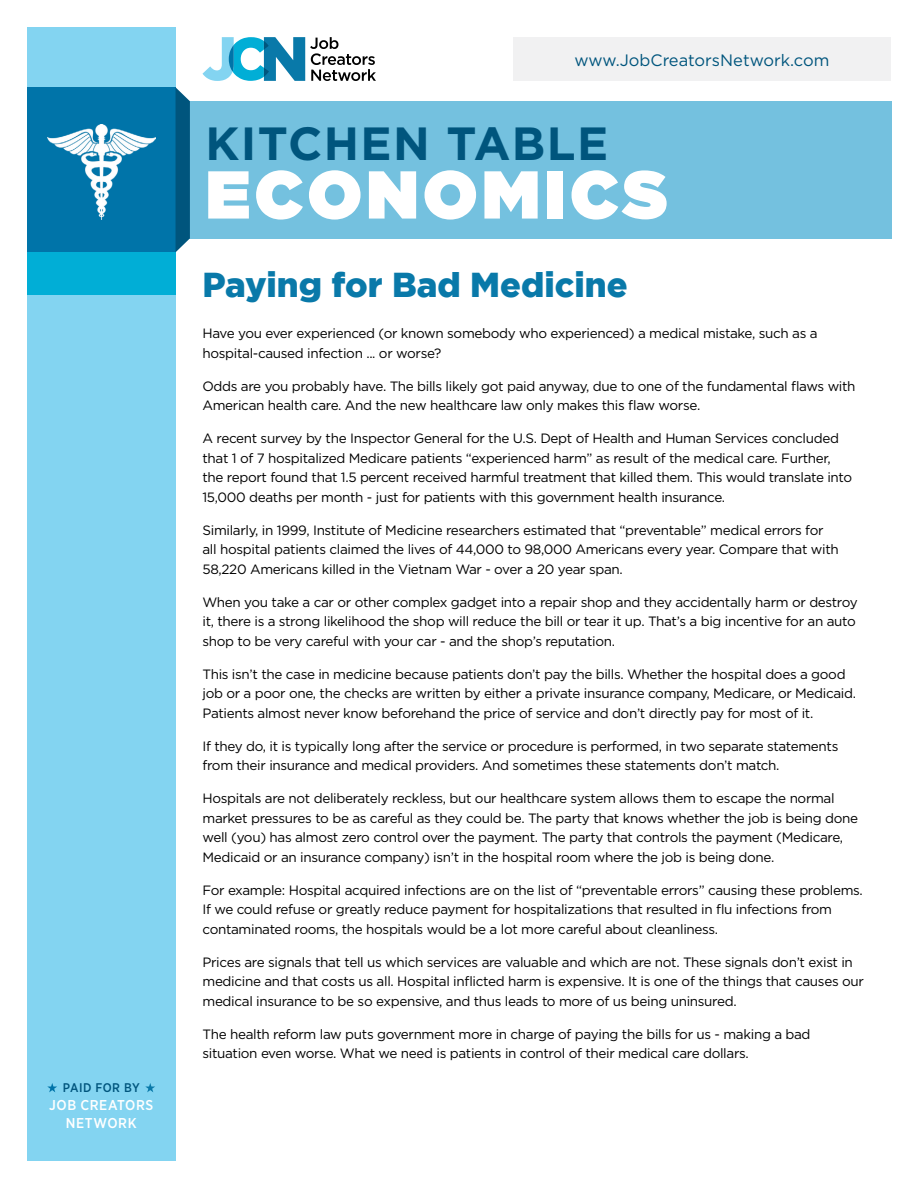
<style>
.page{position:relative;width:918px;height:1188px;background:#fff}
.page>*{position:absolute;margin:0;border:0;box-sizing:border-box;transform-origin:0 0}
.t1{font:900 67.5px "Gotham";letter-spacing:.06em;color:#fff}
.t2{font:700 46.5px "Gotham";letter-spacing:.03em;color:#00557d}
.t3{font:900 34.5px "Gotham";color:#0979a9}
.t4{font:16.5px "Gotham";color:#00557d}
.t5{font:500 14.25px/18px "Gotham Narrow";letter-spacing:.04em;color:#fff;text-align:center}
.t6{font:13.5px/19.5px "Gotham";letter-spacing:-.025em;color:#000}
.t7{font:500 12.6px "Gotham Narrow";letter-spacing:.035em;color:#00557d}
</style>
<div class="page">
<div style="left:27px;top:27px;width:149px;height:1134px;background:#83d4f1"></div>
<div style="left:27px;top:252px;width:149px;height:43px;background:#01aed6"></div>
<div style="left:27px;top:101px;width:864px;height:137px;background:#74c1df"></div>
<div style="left:27px;top:87px;width:149px;height:165px;background:#0074a9"></div>
<svg style="left:176px;top:88px;width:14px;height:164px;background:#156388"></svg>
<div style="left:513px;top:37px;width:378px;height:44px;background:#f1f1f2"></div>
<svg style="left:202px;top:37px;width:174px;height:44px"></svg>
<svg style="left:47px;top:1083px;width:10px;height:9px"></svg>
<svg style="left:145px;top:1083px;width:10px;height:9px"></svg>
<img style="left:48px;top:124px;width:108px;height:96px">
<p class="t7" style="left:63px;top:1080px;width:78px">PAID FOR BY</p>
<p class="t5" style="left:49px;top:1096px;width:106px">JOB CREATORS<br>NETWORK</p>
<p class="t4" style="left:575px;top:51px;width:256px">www.JobCreatorsNetwork.com</p>
<h2 class="t2" style="left:206px;top:117px;width:404px">KITCHEN TABLE</h2>
<h1 class="t1" style="left:206px;top:146px;width:464px">ECONOMICS</h1>
<h3 class="t3" style="left:202px;top:261px;width:427px">Paying for Bad Medicine</h3>
<p class="t6" style="left:202px;top:323px;width:617px">Have you ever experienced (or known somebody who experienced) a medical mistake, such as a hospital-caused infection ... or worse?</p>
<p class="t6" style="left:202px;top:376px;width:655px">Odds are you probably have. The bills likely got paid anyway, due to one of the fundamental flaws with<br>American health care. And the new healthcare law only makes this flaw worse.</p>
<p class="t6" style="left:202px;top:428px;width:651px">A recent survey by the Inspector General for the U.S. Dept of Health and Human Services concluded that 1 of 7 hospitalized Medicare patients “experienced harm” as result of the medical care. Further, the report found that 1.5 percent received harmful treatment that killed them. This would translate into 15,000 deaths per month - just for patients with this government health insurance.</p>
<p class="t6" style="left:202px;top:520px;width:638px">Similarly, in 1999, Institute of Medicine researchers estimated that “preventable” medical errors for all hospital patients claimed the lives of 44,000 to 98,000 Americans every year. Compare that with<br>58,220 Americans killed in the Vietnam War - over a 20 year span.</p>
<p class="t6" style="left:202px;top:592px;width:657px">When you take a car or other complex gadget into a repair shop and they accidentally harm or destroy it, there is a strong likelihood the shop will reduce the bill or tear it up. That’s a big incentive for an auto shop to be very careful with your car - and the shop’s reputation.</p>
<p class="t6" style="left:202px;top:664px;width:655px">This isn’t the case in medicine because patients don’t pay the bills. Whether the hospital does a good job or a poor one, the checks are written by either a private insurance company, Medicare, or Medicaid.<br>Patients almost never know beforehand the price of service and don’t directly pay for most of it.</p>
<p class="t6" style="left:202px;top:736px;width:637px">If they do, it is typically long after the service or procedure is performed, in two separate statements from their insurance and medical providers. And sometimes these statements don’t match.</p>
<p class="t6" style="left:202px;top:788px;width:657px">Hospitals are not deliberately reckless, but our healthcare system allows them to escape the normal market pressures to be as careful as they could be. The party that knows whether the job is being done well (you) has almost zero control over the payment. The party that controls the payment (Medicare, Medicaid or an insurance company) isn’t in the hospital room where the job is being done.</p>
<p class="t6" style="left:202px;top:880px;width:662px">For example: Hospital acquired infections are on the list of “preventable errors” causing these problems.<br>If we could refuse or greatly reduce payment for hospitalizations that resulted in flu infections from contaminated rooms, the hospitals would be a lot more careful about cleanliness.</p>
<p class="t6" style="left:202px;top:952px;width:663px">Prices are signals that tell us which services are valuable and which are not. These signals don’t exist in medicine and that costs us all. Hospital inflicted harm is expensive. It is one of the things that causes our medical insurance to be so expensive, and thus leads to more of us being uninsured.</p>
<p class="t6" style="left:202px;top:1024px;width:610px">The health reform law puts government more in charge of paying the bills for us - making a bad situation even worse. What we need is patients in control of their medical care dollars.</p>
</div>
